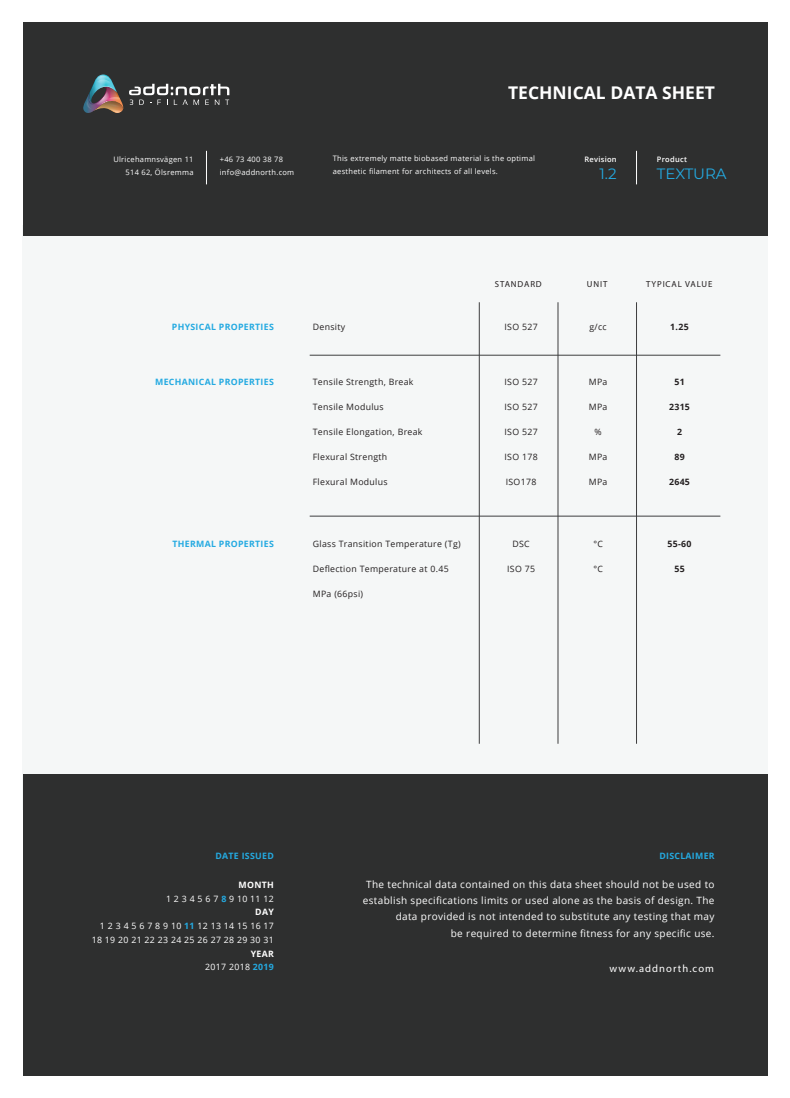
<style>
.page{position:relative;width:790px;height:1098px;background:#fff}
.page>*{position:absolute;margin:0;border:0;box-sizing:border-box;transform-origin:0 0}
.t1{font:700 17.5px "Open Sans";color:#fff}
.t2{font:15px "Montserrat";letter-spacing:-.005em;color:#24aae1}
.t3{font:10.62px "Myriad Pro";letter-spacing:.1em;color:#fff}
.t4{font:10px/16.2px "Open Sans";letter-spacing:.035em;color:#fff;text-align:right}
.t5{font:8.75px "Open Sans";letter-spacing:.035em;color:#231f20}
.t6{font:8.75px/13.8px "Open Sans";letter-spacing:.035em;color:#fff;text-align:right}
.t7{font:700 8.75px "Open Sans";letter-spacing:.035em;color:#24aae1}
.t8{font:8.75px "Myriad Pro";letter-spacing:.1em;color:#231f20}
.t9{font:700 8.75px "Open Sans";letter-spacing:.035em;color:#231f20}
.t10{font:7.5px/12.5px "Open Sans";letter-spacing:.035em;color:#fff;text-align:right}
.t11{font:600 7.5px "Open Sans";letter-spacing:.035em;color:#fff}
.s1{font-weight:700}
.s2{font-weight:700;color:#24aae1}
</style>
<div class="page">
<div style="left:22px;top:225px;width:745px;height:584px;background:#f5f7f7"></div>
<div style="left:22px;top:22px;width:745px;height:214px;background:#2e2f2f"></div>
<div style="left:22px;top:774px;width:745px;height:301px;background:#2e2f2f"></div>
<hr style="left:206px;top:151px;width:1px;height:33px;background:#fff">
<hr style="left:635px;top:151px;width:1px;height:33px;background:#fff">
<hr style="left:478px;top:302px;width:1px;height:441px;background:#3e3e3f">
<hr style="left:557px;top:302px;width:1px;height:441px;background:#3e3e3f">
<hr style="left:635px;top:302px;width:1px;height:441px;background:#3e3e3f">
<hr style="left:309px;top:355px;width:411px;height:1px;background:#3e3e3f">
<hr style="left:309px;top:516px;width:411px;height:1px;background:#3e3e3f">
<img style="left:83px;top:74px;width:146px;height:39px">
<h1 class="t1" style="left:508px;top:80px;width:208px">TECHNICAL DATA SHEET</h1>
<p class="t10" style="left:332px;top:152px;width:203px;text-align:left">This extremely matte biobased material is the optimal aesthetic filament for architects of all levels.</p>
<p class="t10" style="left:113px;top:153px;width:82px">Ulricehamnsvägen 11<br>514 62, Ölsremma</p>
<p class="t10" style="left:220px;top:153px;width:65px">+46 73 400 38 78</p>
<p class="t11" style="left:584px;top:154px;width:34px">Revision</p>
<p class="t11" style="left:656px;top:154px;width:32px">Product</p>
<h2 class="t2" style="left:599px;top:163px;width:19px">1.2</h2>
<h2 class="t2" style="left:656px;top:163px;width:71px">TEXTURA</h2>
<p class="t10" style="left:220px;top:165px;width:76px">info@addnorth.com</p>
<p class="t8" style="left:494px;top:278px;width:48px">STANDARD</p>
<p class="t8" style="left:586px;top:278px;width:22px">UNIT</p>
<p class="t8" style="left:645px;top:278px;width:68px">TYPICAL VALUE</p>
<p class="t7" style="left:172px;top:321px;width:103px">PHYSICAL PROPERTIES</p>
<p class="t5" style="left:312px;top:321px;width:34px">Density</p>
<p class="t5" style="left:504px;top:321px;width:35px">ISO 527</p>
<p class="t5" style="left:589px;top:321px;width:19px">g/cc</p>
<p class="t9" style="left:670px;top:321px;width:20px">1.25</p>
<p class="t7" style="left:155px;top:376px;width:120px">MECHANICAL PROPERTIES</p>
<p class="t5" style="left:312px;top:376px;width:102px">Tensile Strength, Break</p>
<p class="t5" style="left:312px;top:401px;width:72px">Tensile Modulus</p>
<p class="t5" style="left:312px;top:426px;width:111px">Tensile Elongation, Break</p>
<p class="t5" style="left:312px;top:451px;width:76px">Flexural Strength</p>
<p class="t5" style="left:312px;top:476px;width:76px">Flexural Modulus</p>
<p class="t5" style="left:504px;top:376px;width:35px">ISO 527</p>
<p class="t5" style="left:504px;top:401px;width:35px">ISO 527</p>
<p class="t5" style="left:504px;top:426px;width:35px">ISO 527</p>
<p class="t5" style="left:504px;top:451px;width:35px">ISO 178</p>
<p class="t5" style="left:505px;top:476px;width:32px">ISO178</p>
<p class="t5" style="left:588px;top:376px;width:20px">MPa</p>
<p class="t5" style="left:588px;top:401px;width:20px">MPa</p>
<p class="t5" style="left:594px;top:426px;width:9px">%</p>
<p class="t5" style="left:588px;top:451px;width:20px">MPa</p>
<p class="t5" style="left:588px;top:476px;width:20px">MPa</p>
<p class="t9" style="left:674px;top:376px;width:12px">51</p>
<p class="t9" style="left:668px;top:401px;width:22px">2315</p>
<p class="t9" style="left:676px;top:426px;width:6px">2</p>
<p class="t9" style="left:674px;top:451px;width:12px">89</p>
<p class="t9" style="left:668px;top:476px;width:22px">2645</p>
<p class="t7" style="left:172px;top:538px;width:103px">THERMAL PROPERTIES</p>
<p class="t5" style="left:312px;top:538px;width:149px">Glass Transition Temperature (Tg)</p>
<p class="t5" style="left:312px;top:563px;width:137px">Deflection Temperature at 0.45</p>
<p class="t5" style="left:312px;top:588px;width:52px">MPa (66psi)</p>
<p class="t5" style="left:512px;top:538px;width:19px">DSC</p>
<p class="t5" style="left:507px;top:563px;width:29px">ISO 75</p>
<p class="t5" style="left:593px;top:538px;width:11px">°C</p>
<p class="t5" style="left:593px;top:563px;width:11px">°C</p>
<p class="t9" style="left:667px;top:538px;width:26px">55-60</p>
<p class="t9" style="left:674px;top:563px;width:12px">55</p>
<p class="t7" style="left:215px;top:849px;width:60px">DATE ISSUED</p>
<p class="t6" style="left:92px;top:877px;width:183px"><span class="s1">MONTH<br></span>1 2 3 4 5 6 7 <span class="s2">8</span> 9 10 11 12<br><span class="s1">DAY<br></span>1 2 3 4 5 6 7 8 9 10 <span class="s2">11</span> 12 13 14 15 16 17<br>18 19 20 21 22 23 24 25 26 27 28 29 30 31</p>
<p class="t6" style="left:205px;top:946px;width:70px"><span class="s1">YEAR<br></span>2017 2018 <span class="s2">2019</span></p>
<p class="t7" style="left:659px;top:849px;width:57px">DISCLAIMER</p>
<p class="t4" style="left:362px;top:875px;width:353px">The technical data contained on this data sheet should not be used to establish specifications limits or used alone as the basis of design. The data provided is not intended to substitute any testing that may<br>be required to determine fitness for any specific use.</p>
<p class="t3" style="left:609px;top:961px;width:106px">www.addnorth.com</p>
</div>
